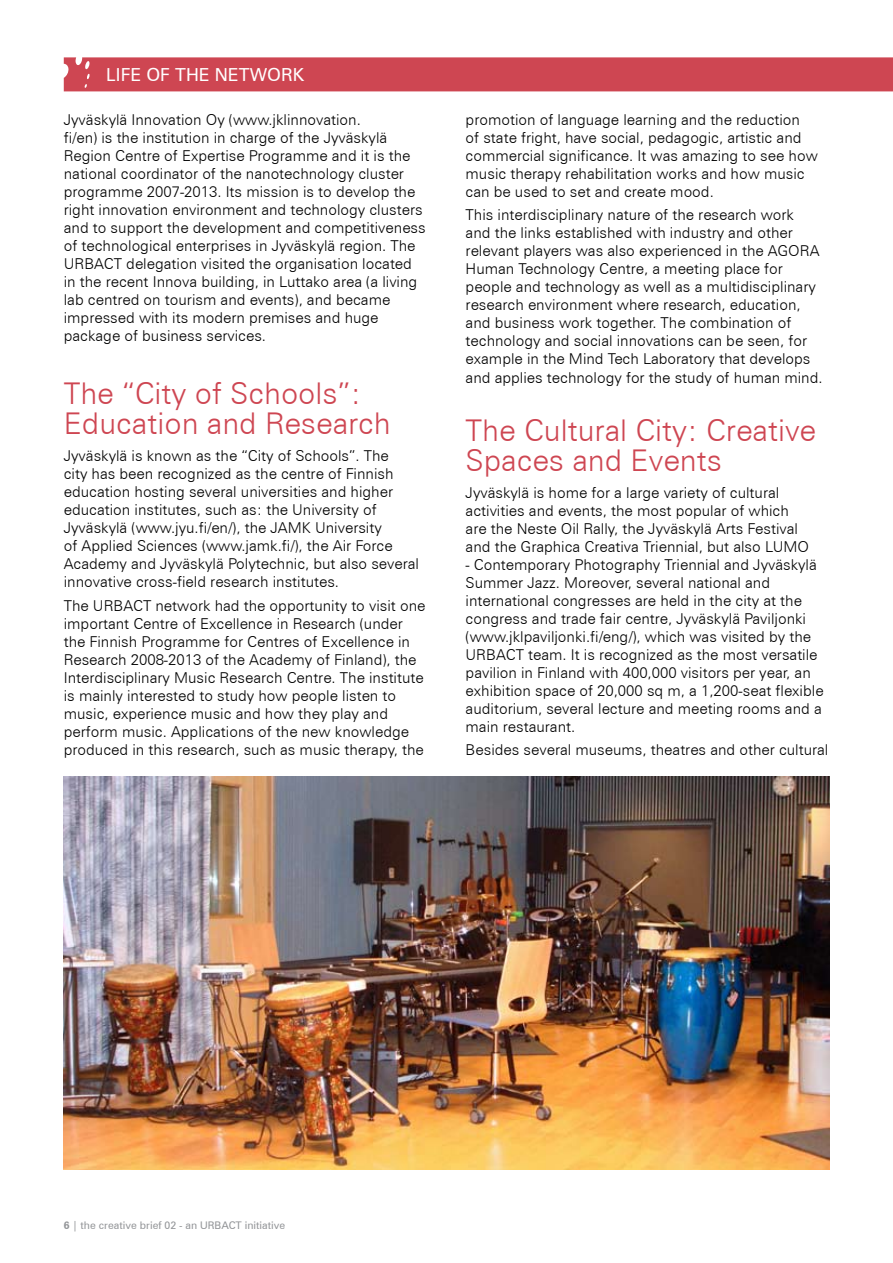
<style>
.page{position:relative;width:893px;height:1263px;background:#fff}
.page>*{position:absolute;margin:0;border:0;box-sizing:border-box;transform-origin:0 0}
.t1{font:300 30px/30px "Zurich BT";color:#ce4652}
.t2{font:18px "Zurich BT";color:#fff}
.t3{font:300 15px/18px "Zurich BT";color:#000}
.t4{font:10.5px "Zurich BT";color:#939598}
</style>
<div class="page">
<img style="left:64px;top:776px;width:765px;height:393px">
<div style="left:64px;top:57px;width:829px;height:34px;background:#ce4652"></div>
<p class="t2" style="left:106px;top:64px;width:200px">LIFE OF THE NETWORK</p>
<p class="t3" style="left:64px;top:111px;width:363px">Jyväskylä Innovation Oy (www.jklinnovation.<br>fi/en) is the institution in charge of the Jyväskylä Region Centre of Expertise Programme and it is the national coordinator of the nanotechnology cluster programme 2007-2013. Its mission is to develop the right innovation environment and technology clusters and to support the development and competitiveness of technological enterprises in Jyväskylä region. The URBACT delegation visited the organisation located in the recent Innova building, in Luttako area (a living lab centred on tourism and events), and became impressed with its modern premises and huge package of business services.</p>
<h1 class="t1" style="left:64px;top:378px;width:329px">The “City of Schools”:<br>Education and Research</h1>
<p class="t3" style="left:64px;top:447px;width:357px">Jyväskylä is known as the “City of Schools”. The<br>city has been recognized as the centre of Finnish education hosting several universities and higher education institutes, such as: the University of Jyväskylä (www.jyu.fi/en/), the JAMK University<br>of Applied Sciences (www.jamk.fi/), the Air Force Academy and Jyväskylä Polytechnic, but also several innovative cross-field research institutes.</p>
<p class="t3" style="left:64px;top:596px;width:363px">The URBACT network had the opportunity to visit one important Centre of Excellence in Research (under the Finnish Programme for Centres of Excellence in Research 2008-2013 of the Academy of Finland), the Interdisciplinary Music Research Centre. The institute is mainly interested to study how people listen to music, experience music and how they play and perform music. Applications of the new knowledge produced in this research, such as music therapy, the</p>
<p class="t3" style="left:466px;top:111px;width:354px">promotion of language learning and the reduction<br>of state fright, have social, pedagogic, artistic and commercial significance. It was amazing to see how music therapy rehabilitation works and how music can be used to set and create mood.</p>
<p class="t3" style="left:466px;top:206px;width:358px">This interdisciplinary nature of the research work and the links established with industry and other relevant players was also experienced in the AGORA Human Technology Centre, a meeting place for people and technology as well as a multidisciplinary research environment where research, education, and business work together. The combination of technology and social innovations can be seen, for example in the Mind Tech Laboratory that develops and applies technology for the study of human mind.</p>
<h1 class="t1" style="left:466px;top:415px;width:352px">The Cultural City: Creative<br>Spaces and Events</h1>
<p class="t3" style="left:466px;top:484px;width:345px">Jyväskylä is home for a large variety of cultural activities and events, the most popular of which are the Neste Oil Rally, the Jyväskylä Arts Festival and the Graphica Creativa Triennial, but also LUMO</p>
<p class="t3" style="left:466px;top:556px;width:359px">- Contemporary Photography Triennial and Jyväskylä Summer Jazz. Moreover, several national and international congresses are held in the city at the congress and trade fair centre, Jyväskylä Paviljonki (www.jklpaviljonki.fi/eng/), which was visited by the URBACT team. It is recognized as the most versatile pavilion in Finland with 400,000 visitors per year, an exhibition space of 20,000 sq m, a 1,200-seat flexible auditorium, several lecture and meeting rooms and a main restaurant.</p>
<p class="t3" style="left:466px;top:741px;width:364px">Besides several museums, theatres and other cultural</p>
<p class="t4" style="left:72px;top:1219px;width:214px">| the creative brief 02 - an URBACT initiative</p>
</div>
